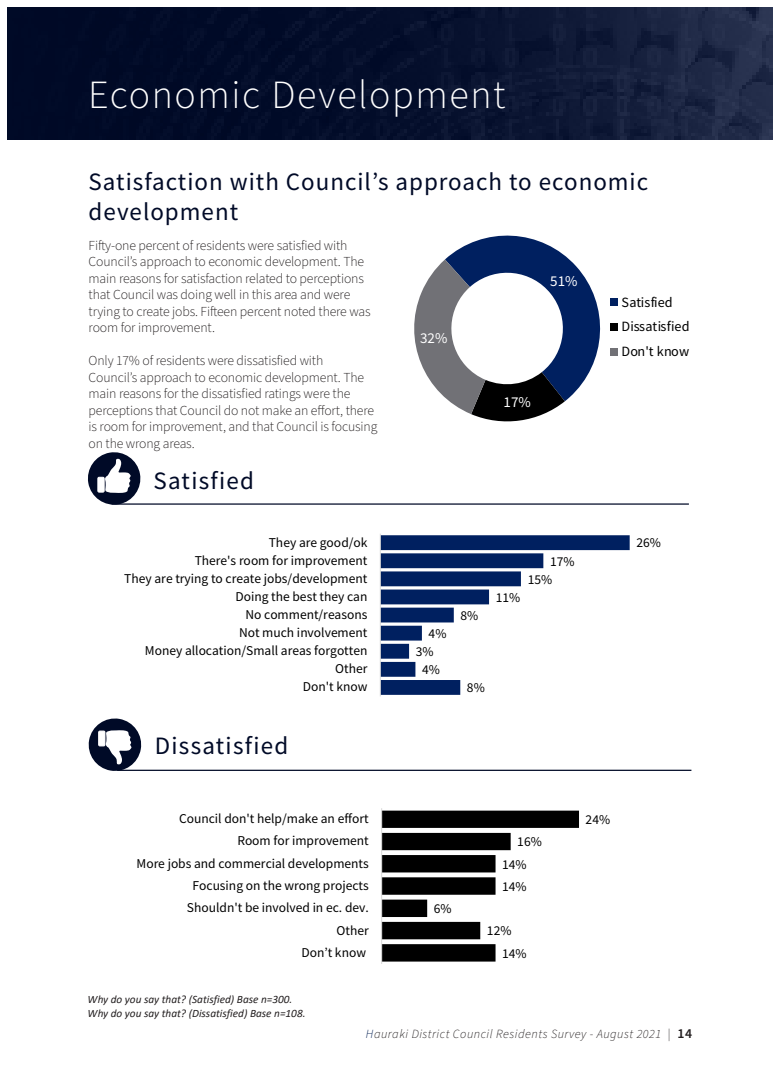
<style>
.page{position:relative;width:780px;height:1088px;background:#fff}
.page>*{position:absolute;margin:0;border:0;box-sizing:border-box;transform-origin:0 0}
.Text{font:300 40px "Source Sans Pro";letter-spacing:.04em;color:#fff}
.t1{font:25px/30px "Source Sans Pro";letter-spacing:.04em;color:#000a27}
.t2{font:15px "Source Sans Pro";color:#fff}
.t3{font:14.12px/24.6px "Source Sans Pro";letter-spacing:.005em;color:#000}
.t4{font:300 13.75px/16.5px "Source Sans Pro";letter-spacing:-.01em;color:#231f20}
.t5{font:13.5px "Source Sans Pro";color:#000}
.t6{font:italic 300 12.5px "Source Sans Pro";letter-spacing:.04em;color:#231f20}
.t7{font:italic 11.25px/13.5px "Calibri";color:#231f20}
.s1{color:#062153}
.s2{font-weight:600;font-style:normal;font-size:13.75px}
</style>
<div class="page">
<img style="left:7px;top:7px;width:765px;height:133px">
<hr style="left:111px;top:503px;width:578px;height:2px;background:#000a27">
<hr style="left:117px;top:770px;width:574px;height:1px;background:#000a27">
<svg style="left:88px;top:452px;width:54px;height:53px"></svg>
<div style="left:98px;top:477px;width:6px;height:15px;background:#fff"></div>
<div style="left:98px;top:477px;width:6px;height:15px;border:1px solid #fff"></div>
<svg style="left:88px;top:718px;width:55px;height:53px"></svg>
<div style="left:99px;top:731px;width:6px;height:15px;background:#fff"></div>
<div style="left:98px;top:731px;width:7px;height:15px;border:1px solid #fff"></div>
<div style="left:609px;top:298px;width:8px;height:8px;background:#002060"></div>
<div style="left:609px;top:323px;width:8px;height:8px;background:#000"></div>
<div style="left:609px;top:348px;width:8px;height:8px;background:#717176"></div>
<svg style="left:414px;top:235px;width:196px;height:187px"></svg>
<svg style="left:381px;top:535px;width:248px;height:160px"></svg>
<hr style="left:380px;top:534px;width:1px;height:162px;background:#d9d9d9">
<svg style="left:382px;top:810px;width:197px;height:151px"></svg>
<hr style="left:381px;top:808px;width:1px;height:156px;background:#d9d9d9">
<p class="Text" style="left:88px;top:68px;width:419px">Economic Development</p>
<p class="t1" style="left:89px;top:166px;width:561px">Satisfaction with Council’s approach to economic development</p>
<p class="t4" style="left:89px;top:238px;width:283px">Fifty-one percent of residents were satisfied with Council’s approach to economic development. The main reasons for satisfaction related to perceptions that Council was doing well in this area and were trying to create jobs. Fifteen percent noted there was room for improvement.</p>
<p class="t4" style="left:89px;top:353px;width:290px">Only 17% of residents were dissatisfied with<br>Council’s approach to economic development. The main reasons for the dissatisfied ratings were the perceptions that Council do not make an effort, there is room for improvement, and that Council is focusing on the wrong areas.</p>
<p class="t2" style="left:550px;top:271px;width:29px">51%</p>
<p class="t3" style="left:621px;top:289px;width:70px">Satisfied<br>Dissatisfied<br>Don't know</p>
<p class="t2" style="left:420px;top:329px;width:29px">32%</p>
<p class="t2" style="left:503px;top:393px;width:29px">17%</p>
<p class="t1" style="left:153px;top:465px;width:102px">Satisfied</p>
<p class="t5" style="left:269px;top:533px;width:100px">They are good/ok</p>
<p class="t5" style="left:636px;top:534px;width:26px">26%</p>
<p class="t5" style="left:195px;top:552px;width:174px">There's room for improvement</p>
<p class="t5" style="left:550px;top:552px;width:26px">17%</p>
<p class="t5" style="left:124px;top:570px;width:244px">They are trying to create jobs/development</p>
<p class="t5" style="left:527px;top:570px;width:26px">15%</p>
<p class="t5" style="left:235px;top:588px;width:133px">Doing the best they can</p>
<p class="t5" style="left:495px;top:589px;width:26px">11%</p>
<p class="t5" style="left:245px;top:606px;width:123px">No comment/reasons</p>
<p class="t5" style="left:460px;top:607px;width:19px">8%</p>
<p class="t5" style="left:239px;top:624px;width:130px">Not much involvement</p>
<p class="t5" style="left:428px;top:625px;width:19px">4%</p>
<p class="t5" style="left:145px;top:642px;width:224px">Money allocation/Small areas forgotten</p>
<p class="t5" style="left:416px;top:643px;width:19px">3%</p>
<p class="t5" style="left:335px;top:660px;width:34px">Other</p>
<p class="t5" style="left:422px;top:661px;width:19px">4%</p>
<p class="t5" style="left:303px;top:678px;width:66px">Don't know</p>
<p class="t5" style="left:467px;top:679px;width:19px">8%</p>
<p class="t1" style="left:155px;top:731px;width:135px">Dissatisfied</p>
<p class="t5" style="left:179px;top:810px;width:191px">Council don't help/make an effort</p>
<p class="t5" style="left:585px;top:811px;width:26px">24%</p>
<p class="t5" style="left:237px;top:832px;width:133px">Room for improvement</p>
<p class="t5" style="left:517px;top:833px;width:26px">16%</p>
<p class="t5" style="left:136px;top:854px;width:234px">More jobs and commercial developments</p>
<p class="t5" style="left:502px;top:855px;width:26px">14%</p>
<p class="t5" style="left:192px;top:877px;width:178px">Focusing on the wrong projects</p>
<p class="t5" style="left:502px;top:878px;width:26px">14%</p>
<p class="t5" style="left:187px;top:899px;width:183px">Shouldn't be involved in ec. dev.</p>
<p class="t5" style="left:434px;top:900px;width:19px">6%</p>
<p class="t5" style="left:336px;top:921px;width:34px">Other</p>
<p class="t5" style="left:487px;top:922px;width:26px">12%</p>
<p class="t5" style="left:301px;top:944px;width:66px">Don’t know</p>
<p class="t5" style="left:502px;top:944px;width:26px">14%</p>
<p class="t7" style="left:88px;top:992px;width:219px">Why do you say that? (Satisfied) Base n=300.<br>Why do you say that? (Dissatisfied) Base n=108.</p>
<p class="t6" style="left:366px;top:1025px;width:328px"><span class="s1">H</span>auraki District Council Residents Survey - August 2021 | <span class="s2">14</span></p>
</div>
